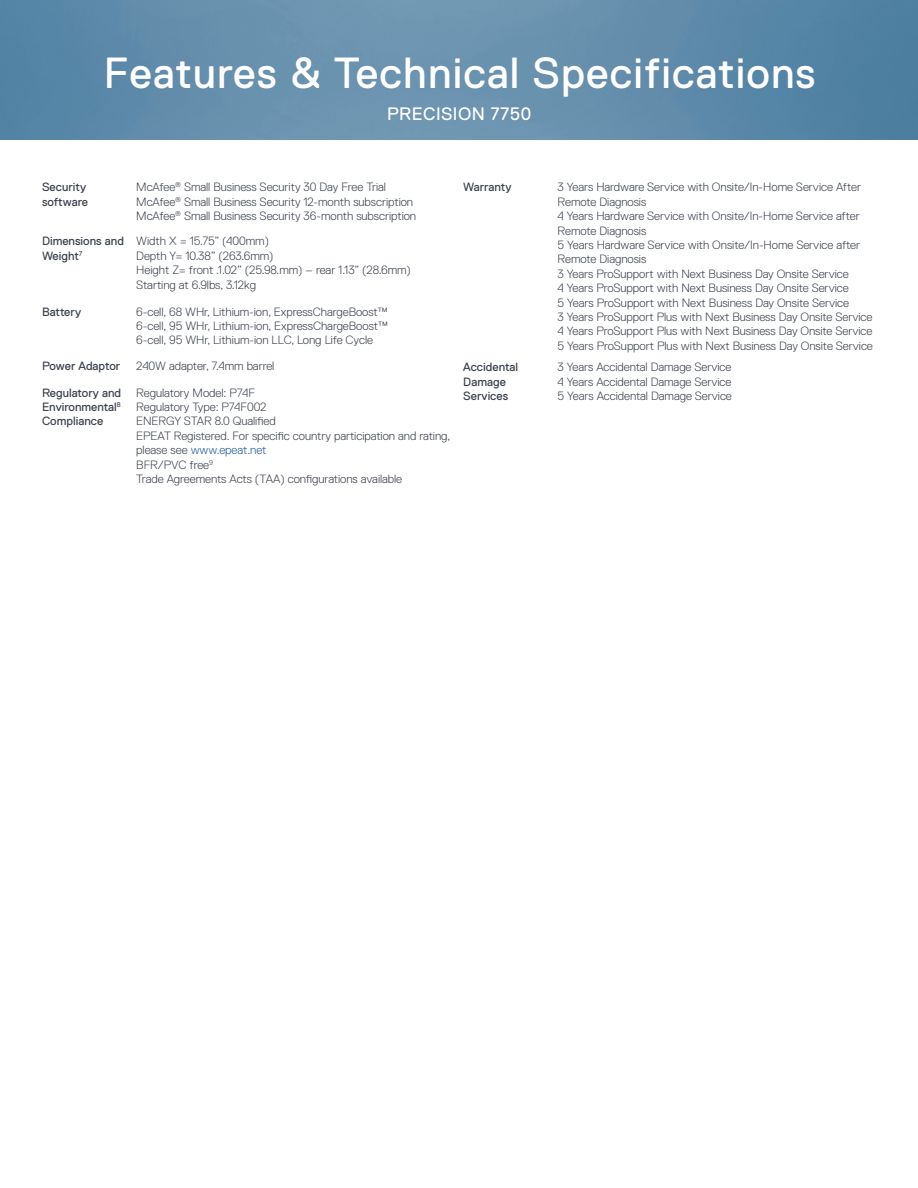
<style>
.page{position:relative;width:918px;height:1188px;background:#fff}
.page>*{position:absolute;margin:0;border:0;box-sizing:border-box;transform-origin:0 0}
.t1{font:43.5px "Dell Replica";letter-spacing:.025em;color:#fff}
.t2{font:18px "Dell Replica";letter-spacing:.025em;color:#fff}
.t3{font:300 12px/14.4px "Dell Replica";letter-spacing:-.005em;color:#3c424f}
.t4{font:12px/14.4px "Dell Replica";color:#3c424f}
.s1{color:#255fa0}
</style>
<div class="page">
<img style="left:0;top:0;width:918px;height:139px">
<h1 class="t1" style="left:104px;top:49px;width:713px">Features &amp; Technical Specifications</h1>
<h2 class="t2" style="left:387px;top:104px;width:146px">PRECISION 7750</h2>
<p class="t4" style="left:42px;top:180px;width:48px">Security software</p>
<p class="t3" style="left:136px;top:180px;width:281px">McAfee<sup>®</sup> Small Business Security 30 Day Free Trial<br>McAfee<sup>®</sup> Small Business Security 12-month subscription<br>McAfee<sup>®</sup> Small Business Security 36-month subscription</p>
<p class="t4" style="left:42px;top:234px;width:83px">Dimensions and<br>Weight<sup>7</sup></p>
<p class="t3" style="left:136px;top:234px;width:276px">Width X = 15.75” (400mm)<br>Depth Y= 10.38” (263.6mm)<br>Height Z= front .1.02” (25.98.mm) – rear 1.13” (28.6mm)<br>Starting at 6.9lbs, 3.12kg</p>
<p class="t4" style="left:42px;top:304px;width:41px">Battery</p>
<p class="t3" style="left:136px;top:304px;width:253px;text-align:justify">6-cell, 68 WHr, Lithium-ion, ExpressChargeBoost™ 6-cell, 95 WHr, Lithium-ion, ExpressChargeBoost™ 6-cell, 95 WHr, Lithium-ion LLC, Long Life Cycle</p>
<p class="t4" style="left:42px;top:359px;width:80px">Power Adaptor</p>
<p class="t3" style="left:136px;top:359px;width:140px">240W adapter, 7.4mm barrel</p>
<p class="t4" style="left:42px;top:385px;width:81px;text-align:justify">Regulatory and Environmental<sup>8<br></sup>Compliance</p>
<p class="t3" style="left:136px;top:385px;width:316px">Regulatory Model: P74F<br>Regulatory Type: P74F002<br>ENERGY STAR 8.0 Qualified<br>EPEAT Registered. For specific country participation and rating, please see <span class="s1">www.epeat.net<br></span>BFR/PVC free<sup>9<br></sup>Trade Agreements Acts (TAA) configurations available</p>
<p class="t4" style="left:463px;top:180px;width:50px">Warranty</p>
<p class="t3" style="left:558px;top:180px;width:317px">3 Years Hardware Service with Onsite/In-Home Service After Remote Diagnosis<br>4 Years Hardware Service with Onsite/In-Home Service after Remote Diagnosis<br>5 Years Hardware Service with Onsite/In-Home Service after Remote Diagnosis<br>3 Years ProSupport with Next Business Day Onsite Service<br>4 Years ProSupport with Next Business Day Onsite Service<br>5 Years ProSupport with Next Business Day Onsite Service<br>3 Years ProSupport Plus with Next Business Day Onsite Service 4 Years ProSupport Plus with Next Business Day Onsite Service 5 Years ProSupport Plus with Next Business Day Onsite Service</p>
<p class="t4" style="left:463px;top:360px;width:56px">Accidental<br>Damage<br>Services</p>
<p class="t3" style="left:558px;top:360px;width:176px;text-align:justify">3 Years Accidental Damage Service 4 Years Accidental Damage Service 5 Years Accidental Damage Service</p>
</div>
